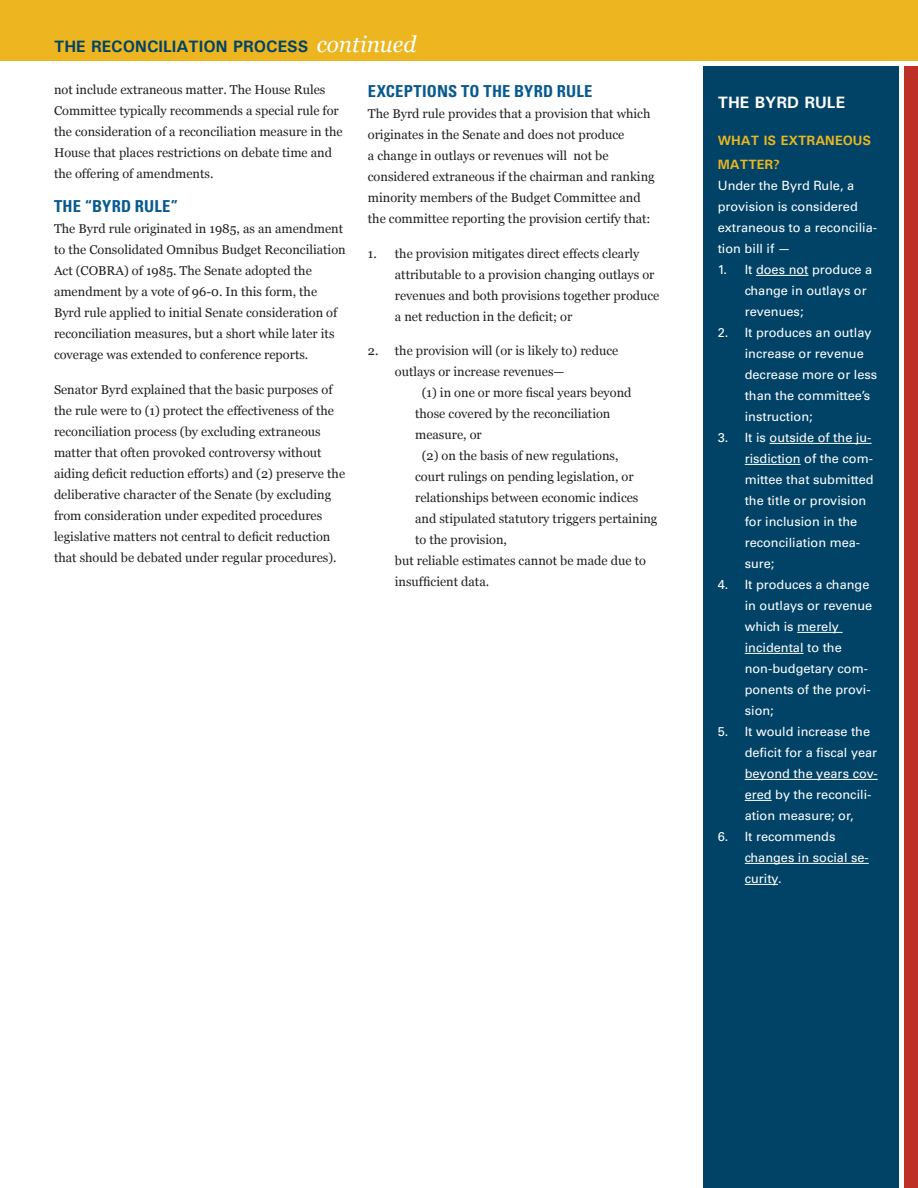
<style>
.page{position:relative;width:918px;height:1188px;background:#fff}
.page>*{position:absolute;margin:0;border:0;box-sizing:border-box;transform-origin:0 0}
.Subhead_01{font:700 condensed 16.5px "Univers";letter-spacing:.01em;color:#085a8e}
.t1{font:700 16.5px "Univers";color:#014367}
.t2{font:700 16.5px "Univers";color:#fff}
.Sidebar_Subhead{font:700 13.5px/24px "Univers";color:#edb620}
.Body_Copy_Text{font:12.75px/21px "Georgia";color:#231f20}
.Sidebar_Copy_Text{font:12.75px/21px "Univers";color:#fff}
.Body_Copy_Text_after{font:12.75px/21px "Georgia";color:#231f20}
.s1{font-family:"Georgia";font-weight:400;font-style:italic;font-size:22.5px;color:#fff}
</style>
<div class="page">
<div style="left:0;top:0;width:918px;height:61px;background:#edb620"></div>
<div style="left:904px;top:67px;width:14px;height:1121px;background:#be3025"></div>
<div style="left:703px;top:67px;width:196px;height:1121px;background:#014367"></div>
<hr style="left:756px;top:275px;width:52px;height:1px;background:#fff">
<hr style="left:770px;top:443px;width:102px;height:1px;background:#fff">
<hr style="left:745px;top:464px;width:56px;height:1px;background:#fff">
<hr style="left:797px;top:632px;width:46px;height:1px;background:#fff">
<hr style="left:745px;top:653px;width:59px;height:1px;background:#fff">
<hr style="left:745px;top:779px;width:133px;height:1px;background:#fff">
<svg style="left:745px;top:800px;width:27px;height:1px"></svg>
<hr style="left:745px;top:863px;width:124px;height:1px;background:#fff">
<hr style="left:745px;top:884px;width:33px;height:1px;background:#fff">
<p class="t1" style="left:54px;top:36px;width:364px">THE RECONCILIATION PROCESS <span class="s1">continued</span></p>
<p class="Body_Copy_Text" style="left:54px;top:79px;width:290px">not include extraneous matter. The House Rules Committee typically recommends a special rule for the consideration of a reconciliation measure in the House that places restrictions on debate time and the offering of amendments.</p>
<p class="Subhead_01" style="left:54px;top:196px;width:126px">THE “BYRD RULE”</p>
<p class="Body_Copy_Text_after" style="left:54px;top:219px;width:293px">The Byrd rule originated in 1985, as an amendment to the Consolidated Omnibus Budget Reconciliation Act (COBRA) of 1985. The Senate adopted the amendment by a vote of 96-0. In this form, the Byrd rule applied to initial Senate consideration of reconciliation measures, but a short while later its coverage was extended to conference reports.</p>
<p class="Body_Copy_Text" style="left:54px;top:379px;width:293px">Senator Byrd explained that the basic purposes of the rule were to (1) protect the effectiveness of the reconciliation process (by excluding extraneous matter that often provoked controversy without aiding deficit reduction efforts) and (2) preserve the deliberative character of the Senate (by excluding from consideration under expedited procedures legislative matters not central to deficit reduction that should be debated under regular procedures).</p>
<p class="Subhead_01" style="left:368px;top:81px;width:226px">EXCEPTIONS TO THE BYRD RULE</p>
<p class="Body_Copy_Text_after" style="left:368px;top:104px;width:288px">The Byrd rule provides that a provision that which originates in the Senate and does not produce<br>a change in outlays or revenues will not be considered extraneous if the chairman and ranking minority members of the Budget Committee and the committee reporting the provision certify that:</p>
<p class="Body_Copy_Text" style="left:395px;top:243px;width:266px;text-indent:-27px">1. the provision mitigates direct effects clearly attributable to a provision changing outlays or revenues and both provisions together produce a net reduction in the deficit; or</p>
<p class="Body_Copy_Text" style="left:395px;top:341px;width:225px;text-indent:-27px">2. the provision will (or is likely to) reduce outlays or increase revenues—</p>
<p class="Body_Copy_Text" style="left:415px;top:383px;width:218px;text-indent:7px">(1) in one or more fiscal years beyond those covered by the reconciliation measure, or</p>
<p class="Body_Copy_Text" style="left:415px;top:446px;width:244px;text-indent:7px">(2) on the basis of new regulations,<br>court rulings on pending legislation, or relationships between economic indices and stipulated statutory triggers pertaining to the provision,</p>
<p class="Body_Copy_Text" style="left:395px;top:551px;width:253px">but reliable estimates cannot be made due to insufficient data.</p>
<p class="t2" style="left:718px;top:91px;width:129px">THE BYRD RULE</p>
<p class="Sidebar_Subhead" style="left:718px;top:128px;width:155px">WHAT IS EXTRANEOUS<br>MATTER?</p>
<p class="Sidebar_Copy_Text" style="left:718px;top:175px;width:161px">Under the Byrd Rule, a provision is considered extraneous to a reconcilia&shy;tion bill if —</p>
<p class="Sidebar_Copy_Text" style="left:745px;top:259px;width:129px;text-indent:-27px">1. It does not produce a change in outlays or revenues;</p>
<p class="Sidebar_Copy_Text" style="left:745px;top:322px;width:134px;text-indent:-27px">2. It produces an outlay increase or revenue decrease more or less than the committee’s instruction;</p>
<p class="Sidebar_Copy_Text" style="left:745px;top:427px;width:130px;text-indent:-27px">3. It is outside of the ju&shy;risdiction of the com&shy;mittee that submitted the title or provision for inclusion in the reconciliation mea&shy;sure;</p>
<p class="Sidebar_Copy_Text" style="left:745px;top:574px;width:129px;text-indent:-27px">4. It produces a change in outlays or revenue which is merely incidental to the non-budgetary com&shy;ponents of the provi&shy;sion;</p>
<p class="Sidebar_Copy_Text" style="left:745px;top:721px;width:134px;text-indent:-27px">5. It would increase the deficit for a fiscal year beyond the years cov&shy;ered by the reconcili&shy;ation measure; or,</p>
<p class="Sidebar_Copy_Text" style="left:745px;top:826px;width:126px;text-indent:-27px">6. It recommends changes in social se&shy;curity.</p>
</div>
